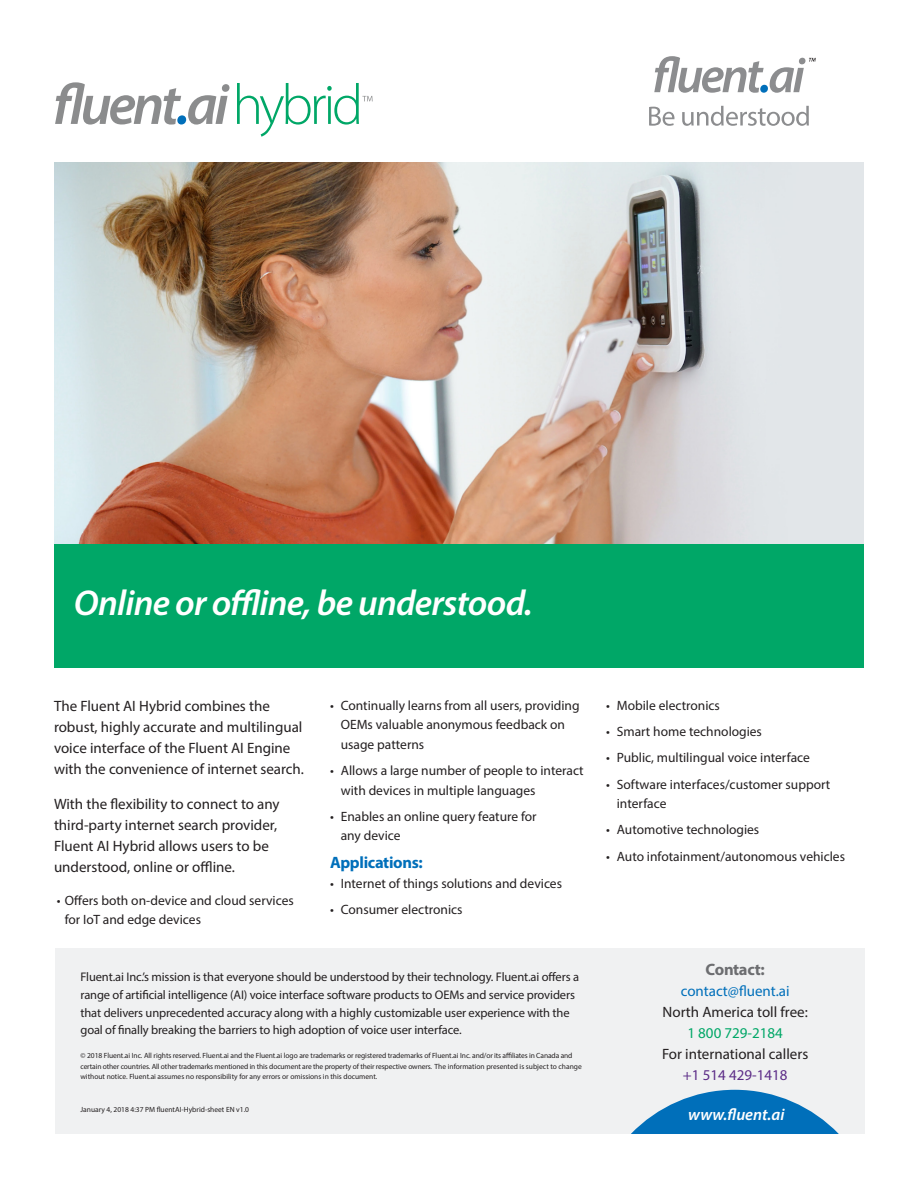
<style>
.page{position:relative;width:918px;height:1188px;background:#fff}
.page>*{position:absolute;margin:0;border:0;box-sizing:border-box;transform-origin:0 0}
.Heading{font:italic 600 36px "Myriad Pro";letter-spacing:-.02em;color:#fff}
.t1{font:italic 600 16.5px "Myriad Pro";color:#fff}
.Subhead{font:700 16.5px "Myriad Pro";letter-spacing:-.02em;color:#006fba}
.t2{font:700 16.5px "Myriad Pro";letter-spacing:-.02em;color:#6c6d70}
.Text{font:15px/21px "Myriad Pro";color:#231f20}
.t3{font:15px "Myriad Pro";color:#006fba}
.t4{font:15px "Myriad Pro";color:#5c2c87}
.t5{font:15px "Myriad Pro";color:#00a767}
.Bulleted_List{font:13.5px/19.5px "Myriad Pro";color:#231f20}
.t6{font:12.45px/17.7px "Myriad Pro";letter-spacing:-.01em;color:#231f20}
.t7{font:7.5px/10.5px "Myriad Pro";letter-spacing:-.005em;color:#231f20}
</style>
<div class="page">
<svg style="left:649px;top:107px;width:25px;height:19px"></svg>
<svg style="left:682px;top:106px;width:127px;height:20px"></svg>
<svg style="left:654px;top:56px;width:110px;height:37px"></svg>
<div style="left:760px;top:85px;width:8px;height:8px;background:#006fba;border-radius:50%"></div>
<svg style="left:770px;top:58px;width:46px;height:35px"></svg>
<div style="left:55px;top:948px;width:810px;height:186px;background:#f0f1f2"></div>
<svg style="left:631px;top:1090px;width:208px;height:44px"></svg>
<img style="left:54px;top:162px;width:810px;height:382px">
<div style="left:54px;top:544px;width:810px;height:124px;background:#00a767"></div>
<svg style="left:55px;top:82px;width:126px;height:43px"></svg>
<div style="left:177px;top:115px;width:9px;height:10px;background:#006fba;border-radius:50%"></div>
<svg style="left:188px;top:84px;width:42px;height:41px"></svg>
<svg style="left:237px;top:83px;width:136px;height:54px"></svg>
<p class="Heading" style="left:74px;top:580px;width:460px">Online or offline, be understood.</p>
<p class="Text" style="left:54px;top:695px;width:252px">The Fluent AI Hybrid combines the robust, highly accurate and multilingual voice interface of the Fluent AI Engine with the convenience of internet search.</p>
<p class="Text" style="left:54px;top:793px;width:227px">With the flexibility to connect to any third-party internet search provider, Fluent AI Hybrid allows users to be understood, online or offline.</p>
<p class="Bulleted_List" style="left:65px;top:890px;width:231px;text-indent:-8px">• Offers both on-device and cloud services for IoT and edge devices</p>
<p class="Bulleted_List" style="left:341px;top:695px;width:240px;text-indent:-11px">• Continually learns from all users, providing<br>OEMs valuable anonymous feedback on usage patterns</p>
<p class="Bulleted_List" style="left:341px;top:761px;width:244px;text-indent:-11px">• Allows a large number of people to interact with devices in multiple languages</p>
<p class="Bulleted_List" style="left:341px;top:806px;width:197px;text-indent:-11px">• Enables an online query feature for any device</p>
<p class="Subhead" style="left:330px;top:852px;width:94px">Applications:</p>
<p class="Bulleted_List" style="left:330px;top:873px;width:234px">• Internet of things solutions and devices</p>
<p class="Bulleted_List" style="left:330px;top:899px;width:134px">• Consumer electronics</p>
<p class="Bulleted_List" style="left:606px;top:695px;width:115px">• Mobile electronics</p>
<p class="Bulleted_List" style="left:606px;top:722px;width:158px">• Smart home technologies</p>
<p class="Bulleted_List" style="left:606px;top:748px;width:205px">• Public, multilingual voice interface</p>
<p class="Bulleted_List" style="left:617px;top:774px;width:215px;text-indent:-11px">• Software interfaces/customer support interface</p>
<p class="Bulleted_List" style="left:606px;top:820px;width:155px">• Automotive technologies</p>
<p class="Bulleted_List" style="left:606px;top:846px;width:241px">• Auto infotainment/autonomous vehicles</p>
<p class="t2" style="left:706px;top:958px;width:61px">Contact:</p>
<p class="t3" style="left:681px;top:981px;width:110px">contact@fluent.ai</p>
<p class="Text" style="left:663px;top:1001px;width:147px">North America toll free:</p>
<p class="t5" style="left:687px;top:1023px;width:97px">1 800 729-2184</p>
<p class="Text" style="left:662px;top:1043px;width:148px">For international callers</p>
<p class="t4" style="left:683px;top:1065px;width:106px">+1 514 429-1418</p>
<p class="t6" style="left:80px;top:968px;width:500px">Fluent.ai Inc.’s mission is that everyone should be understood by their technology. Fluent.ai offers a range of artificial intelligence (AI) voice interface software products to OEMs and service providers that delivers unprecedented accuracy along with a highly customizable user experience with the goal of finally breaking the barriers to high adoption of voice user interface.</p>
<p class="t7" style="left:80px;top:1050px;width:503px">© 2018 Fluent.ai Inc. All rights reserved. Fluent.ai and the Fluent.ai logo are trademarks or registered trademarks of Fluent.ai Inc. and/or its affiliates in Canada and certain other countries. All other trademarks mentioned in this document are the property of their respective owners. The information presented is subject to change without notice. Fluent.ai assumes no responsibility for any errors or omissions in this document.</p>
<p class="t7" style="left:80px;top:1104px;width:170px">January 4, 2018 4:37 PM fluentAI-Hybrid-sheet EN v1.0</p>
<p class="t1" style="left:688px;top:1104px;width:98px">www.fluent.ai</p>
</div>
